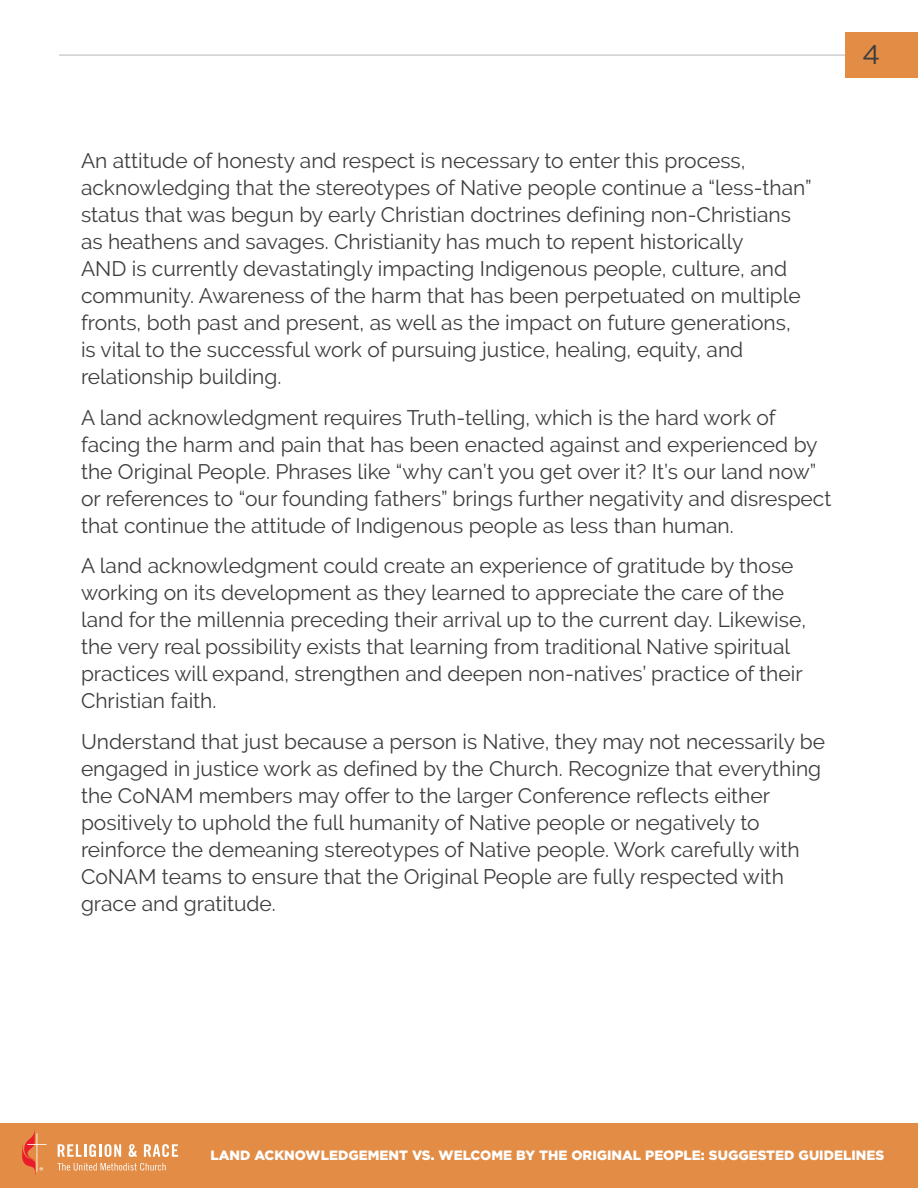
<style>
.page{position:relative;width:918px;height:1188px;background:#fff}
.page>*{position:absolute;margin:0;border:0;box-sizing:border-box;transform-origin:0 0}
.t1{font:27px "Gotham";color:#3e3e3f}
.MAIN_paragraph_style{font:21px/27px "Raleway";color:#3e3e3f}
.t2{font:900 13.5px "Gotham";color:#fff}
</style>
<div class="page">
<hr style="left:59px;top:55px;width:859px;height:1px;background:#bcbdc0">
<div style="left:845px;top:32px;width:73px;height:45px;background:#e38c45"></div>
<div style="left:0;top:1123px;width:918px;height:65px;background:#e38c45"></div>
<svg style="left:58px;top:1144px;width:63px;height:13px"></svg>
<svg style="left:128px;top:1144px;width:9px;height:13px"></svg>
<svg style="left:144px;top:1144px;width:34px;height:13px"></svg>
<svg style="left:57px;top:1163px;width:109px;height:8px"></svg>
<svg style="left:22px;top:1130px;width:25px;height:45px"></svg>
<p class="t1" style="left:862px;top:37px;width:20px">4</p>
<p class="MAIN_paragraph_style" style="left:81px;top:147px;width:732px">An attitude of honesty and respect is necessary to enter this process, acknowledging that the stereotypes of Native people continue a “less-than” status that was begun by early Christian doctrines defining non-Christians as heathens and savages. Christianity has much to repent historically<br>AND is currently devastatingly impacting Indigenous people, culture, and community. Awareness of the harm that has been perpetuated on multiple fronts, both past and present, as well as the impact on future generations,<br>is vital to the successful work of pursuing justice, healing, equity, and relationship building.</p>
<p class="MAIN_paragraph_style" style="left:81px;top:404px;width:752px">A land acknowledgment requires Truth-telling, which is the hard work of facing the harm and pain that has been enacted against and experienced by the Original People. Phrases like “why can’t you get over it? It’s our land now” or references to “our founding fathers” brings further negativity and disrespect that continue the attitude of Indigenous people as less than human.</p>
<p class="MAIN_paragraph_style" style="left:81px;top:552px;width:727px">A land acknowledgment could create an experience of gratitude by those working on its development as they learned to appreciate the care of the land for the millennia preceding their arrival up to the current day. Likewise, the very real possibility exists that learning from traditional Native spiritual practices will expand, strengthen and deepen non-natives’ practice of their Christian faith.</p>
<p class="MAIN_paragraph_style" style="left:81px;top:728px;width:746px">Understand that just because a person is Native, they may not necessarily be engaged in justice work as defined by the Church. Recognize that everything the CoNAM members may offer to the larger Conference reflects either positively to uphold the full humanity of Native people or negatively to reinforce the demeaning stereotypes of Native people. Work carefully with CoNAM teams to ensure that the Original People are fully respected with grace and gratitude.</p>
<p class="t2" style="left:210px;top:1146px;width:675px">LAND ACKNOWLEDGEMENT VS. WELCOME BY THE ORIGINAL PEOPLE: SUGGESTED GUIDELINES</p>
</div>
